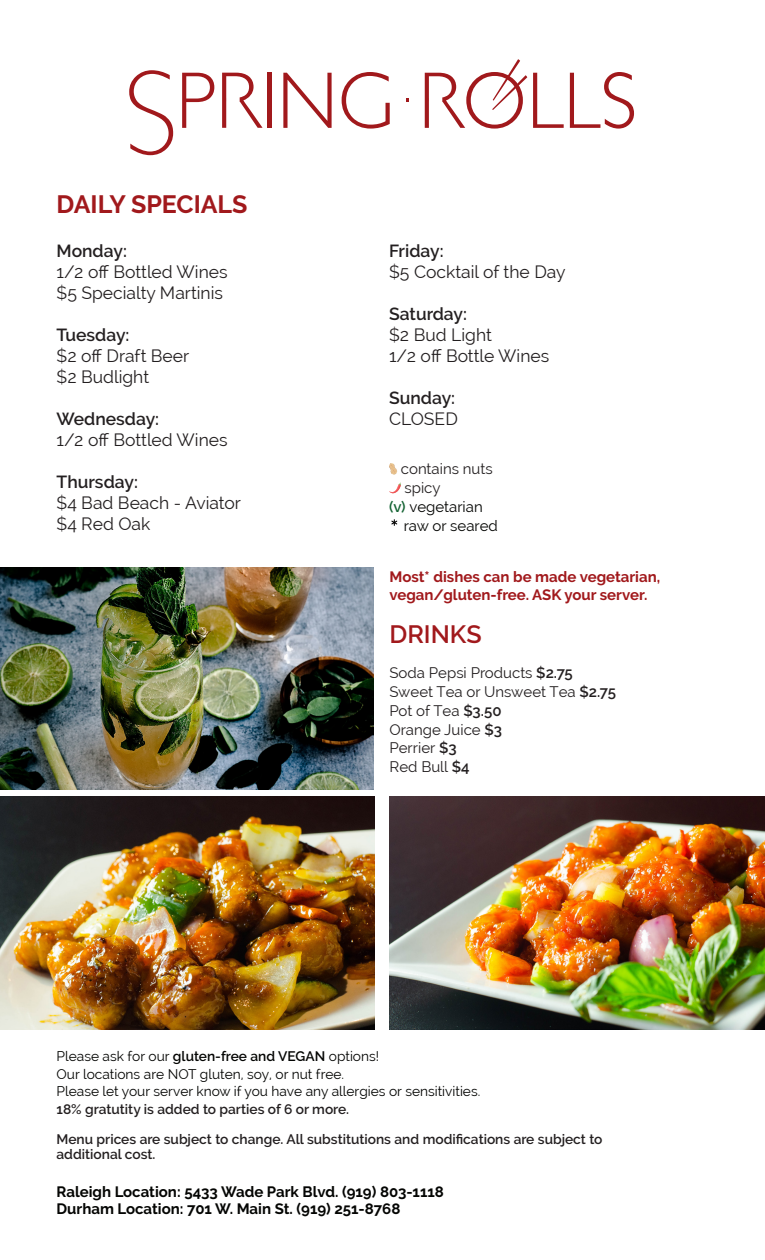
<style>
.page{position:relative;width:765px;height:1260px;background:#fff}
.page>*{position:absolute;margin:0;border:0;box-sizing:border-box;transform-origin:0 0}
.t1{font:700 25px "Raleway";color:#a1191c}
.t2{font:600 25px "Raleway";color:#a1191c}
.t3{font:17.5px "Raleway";color:#231f20}
.t4{font:600 17.5px "Raleway";color:#231f20}
.t5{font:15px "Raleway";color:#231f20}
.t6{font:700 15px "Raleway";color:#040503}
.t7{font:700 15px/18px "Raleway";color:#a1191c}
.t8{font:15px "Raleway";color:#040503}
.t9{font:13.75px/17.5px "Raleway";color:#040503}
.t10{font:600 13.75px/15px "Raleway";color:#231f20}
.s1{font-weight:600;color:#146333}
.s2{font-weight:600}
.s3{font-weight:600;color:#231f20}
</style>
<div class="page">
<img style="left:389px;top:797px;width:376px;height:232px">
<img style="left:0;top:797px;width:374px;height:232px">
<svg style="left:389px;top:463px;width:8px;height:12px"></svg>
<svg style="left:389px;top:483px;width:12px;height:10px"></svg>
<svg style="left:391px;top:519px;width:6px;height:7px"></svg>
<img style="left:0;top:568px;width:374px;height:221px">
<svg style="left:182px;top:73px;width:32px;height:55px"></svg>
<hr style="left:267px;top:73px;width:4px;height:55px;background:#a1191c">
<svg style="left:283px;top:73px;width:49px;height:55px"></svg>
<svg style="left:342px;top:72px;width:48px;height:57px"></svg>
<svg style="left:533px;top:73px;width:31px;height:55px"></svg>
<svg style="left:570px;top:72px;width:64px;height:57px"></svg>
<svg style="left:129px;top:70px;width:44px;height:85px"></svg>
<svg style="left:222px;top:73px;width:41px;height:55px"></svg>
<svg style="left:425px;top:59px;width:102px;height:70px"></svg>
<p class="t1" style="left:57px;top:190px;width:193px">DAILY SPECIALS</p>
<p class="t4" style="left:57px;top:241px;width:72px">Monday:</p>
<p class="t3" style="left:57px;top:261px;width:173px">1/2 off Bottled Wines</p>
<p class="t3" style="left:57px;top:282px;width:168px">$5 Specialty Martinis</p>
<p class="t4" style="left:57px;top:325px;width:74px">Tuesday:</p>
<p class="t3" style="left:57px;top:345px;width:134px">$2 off Draft Beer</p>
<p class="t3" style="left:57px;top:366px;width:94px">$2 Budlight</p>
<p class="t4" style="left:57px;top:409px;width:104px">Wednesday:</p>
<p class="t3" style="left:57px;top:429px;width:173px">1/2 off Bottled Wines</p>
<p class="t4" style="left:57px;top:472px;width:83px">Thursday:</p>
<p class="t3" style="left:57px;top:492px;width:186px">$4 Bad Beach - Aviator</p>
<p class="t3" style="left:57px;top:513px;width:95px">$4 Red Oak</p>
<p class="t4" style="left:389px;top:241px;width:56px">Friday:</p>
<p class="t3" style="left:389px;top:262px;width:178px">$5 Cocktail of the Day</p>
<p class="t4" style="left:389px;top:304px;width:79px">Saturday:</p>
<p class="t3" style="left:389px;top:325px;width:104px">$2 Bud Light</p>
<p class="t3" style="left:389px;top:346px;width:162px">1/2 off Bottle Wines</p>
<p class="t4" style="left:389px;top:388px;width:68px">Sunday:</p>
<p class="t3" style="left:389px;top:409px;width:70px">CLOSED</p>
<p class="t5" style="left:401px;top:460px;width:93px">contains nuts</p>
<p class="t5" style="left:405px;top:479px;width:37px">spicy</p>
<p class="t8" style="left:389px;top:498px;width:95px"><span class="s1">(v)</span> vegetarian</p>
<p class="t8" style="left:404px;top:517px;width:96px">raw or seared</p>
<p class="t7" style="left:389px;top:568px;width:272px">Most* dishes can be made vegetarian, vegan/gluten-free. ASK your server.</p>
<p class="t2" style="left:389px;top:620px;width:94px">DRINKS</p>
<p class="t5" style="left:389px;top:664px;width:185px">Soda Pepsi Products <span class="s2">$2.75</span></p>
<p class="t5" style="left:389px;top:683px;width:228px">Sweet Tea or Unsweet Tea <span class="s2">$2.75</span></p>
<p class="t5" style="left:389px;top:702px;width:114px">Pot of Tea <span class="s2">$3.50</span></p>
<p class="t5" style="left:389px;top:721px;width:114px">Orange Juice <span class="s2">$3</span></p>
<p class="t5" style="left:389px;top:739px;width:69px">Perrier <span class="s2">$3</span></p>
<p class="t5" style="left:389px;top:758px;width:82px">Red Bull <span class="s2">$4</span></p>
<p class="t9" style="left:57px;top:1048px;width:425px">Please ask for our <span class="s2">gluten-free and VEGAN</span> options!<br>Our locations are NOT gluten, soy, or nut free.<br>Please let your server know if you have any allergies or sensitivities.<br><span class="s3">18% gratutity is added to parties of 6 or more.</span></p>
<p class="t10" style="left:57px;top:1132px;width:547px">Menu prices are subject to change. All substitutions and modifications are subject to additional cost.</p>
<p class="t6" style="left:57px;top:1183px;width:389px">Raleigh Location: 5433 Wade Park Blvd. (919) 803-1118</p>
<p class="t6" style="left:57px;top:1200px;width:345px">Durham Location: 701 W. Main St. (919) 251-8768</p>
</div>
